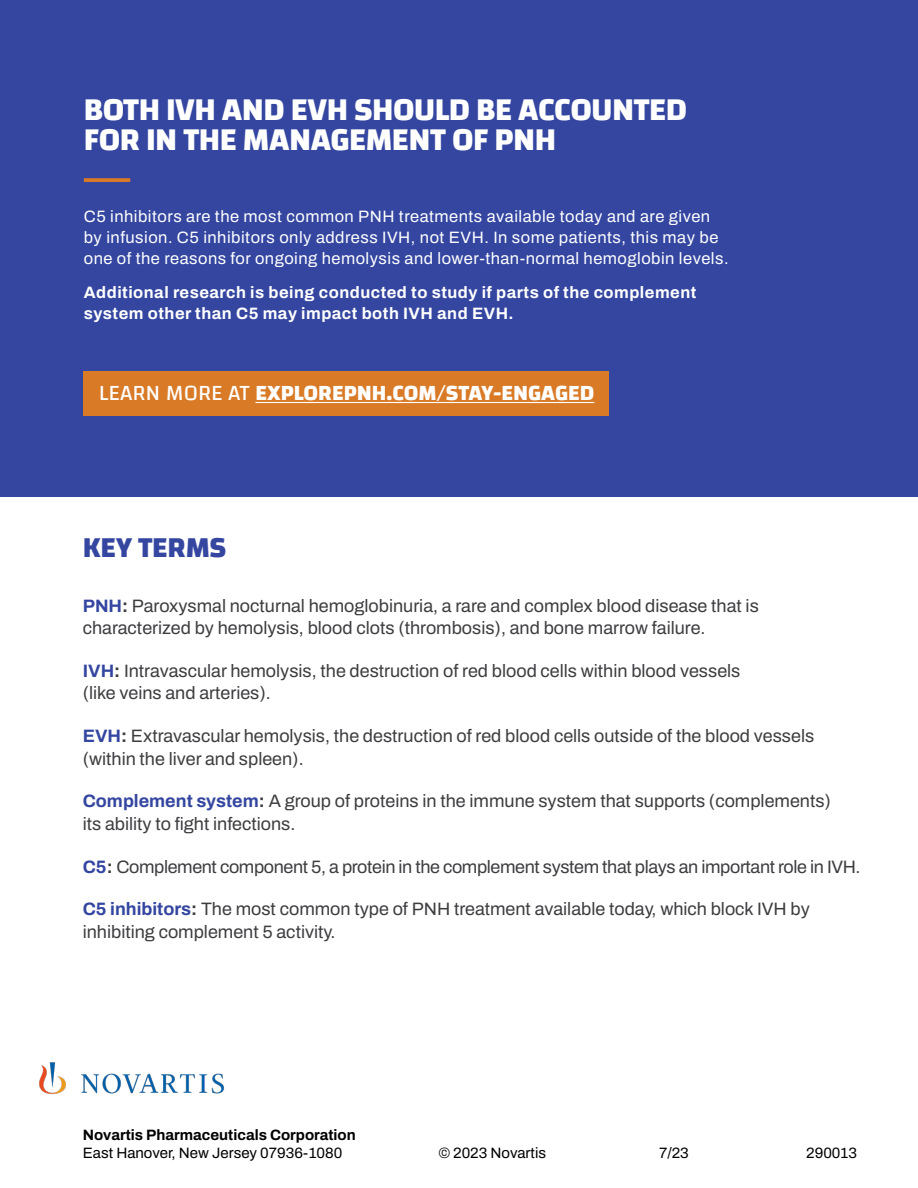
<style>
.page{position:relative;width:918px;height:1188px;background:#fff}
.page>*{position:absolute;margin:0;border:0;box-sizing:border-box;transform-origin:0 0}
.t1{font:700 33px/30px "Changa";letter-spacing:-.015em;color:#fff}
.t2{font:700 30px "Changa";letter-spacing:-.01em;color:#3446a0}
.t3{font:700 22.5px "Changa";color:#fff}
.t4{font:600 18px/22.5px "Archivo";color:#3d3d40}
.t5{font:600 18px "Archivo";letter-spacing:-.02em;color:#3d3d40}
.t6{font:600 16.5px/21px "Archivo";letter-spacing:.03em;color:#fff}
.t7{font:700 16.5px/21px "Archivo";letter-spacing:.03em;color:#fff}
.t8{font:600 15px "Archivo";color:#000}
.t9{font:700 15px "Archivo";color:#000}
.s1{font-weight:400}
.s2{font-weight:700;color:#3446a0}
.s3{font-weight:700}
</style>
<div class="page">
<div style="left:0;top:0;width:918px;height:497px;background:#3446a0"></div>
<img style="left:39px;top:1062px;width:186px;height:33px">
<svg style="left:84px;top:178px;width:46px;height:4px"></svg>
<div style="left:83px;top:371px;width:526px;height:44px;background:#d97a27"></div>
<hr style="left:255px;top:402px;width:339px;height:1px;background:#fff">
<h1 class="t1" style="left:84px;top:94px;width:605px">BOTH IVH AND EVH SHOULD BE ACCOUNTED<br>FOR IN THE MANAGEMENT OF PNH</h1>
<p class="t6" style="left:84px;top:205px;width:646px">C5 inhibitors are the most common PNH treatments available today and are given by infusion. C5 inhibitors only address IVH, not EVH. In some patients, this may be one of the reasons for ongoing hemolysis and lower-than-normal hemoglobin levels.</p>
<p class="t7" style="left:84px;top:282px;width:614px">Additional research is being conducted to study if parts of the complement system other than C5 may impact both IVH and EVH.</p>
<p class="t3" style="left:99px;top:379px;width:497px"><span class="s1">LEARN MORE AT</span> EXPLOREPNH.COM/STAY-ENGAGED</p>
<h2 class="t2" style="left:83px;top:529px;width:145px">KEY TERMS</h2>
<p class="t4" style="left:83px;top:594px;width:678px"><span class="s2">PNH</span><span class="s3">:</span> Paroxysmal nocturnal hemoglobinuria, a rare and complex blood disease that is characterized by hemolysis, blood clots (thrombosis), and bone marrow failure.</p>
<p class="t4" style="left:83px;top:659px;width:659px"><span class="s2">IVH</span><span class="s3">:</span> Intravascular hemolysis, the destruction of red blood cells within blood vessels (like veins and arteries).</p>
<p class="t4" style="left:83px;top:725px;width:733px"><span class="s2">EVH</span><span class="s3">:</span> Extravascular hemolysis, the destruction of red blood cells outside of the blood vessels (within the liver and spleen).</p>
<p class="t4" style="left:83px;top:790px;width:750px"><span class="s2">Complement system</span><span class="s3">:</span> A group of proteins in the immune system that supports (complements) its ability to fight infections.</p>
<p class="t5" style="left:83px;top:853px;width:779px"><span class="s2">C5</span><span class="s3">:</span> Complement component 5, a protein in the complement system that plays an important role in IVH.</p>
<p class="t4" style="left:83px;top:898px;width:728px"><span class="s2">C5 inhibitors</span><span class="s3">:</span> The most common type of PNH treatment available today, which block IVH by inhibiting complement 5 activity.</p>
<p class="t9" style="left:83px;top:1123px;width:275px">Novartis Pharmaceuticals Corporation</p>
<p class="t8" style="left:83px;top:1141px;width:261px">East Hanover, New Jersey 07936-1080</p>
<p class="t8" style="left:439px;top:1141px;width:109px">© 2023 Novartis</p>
<p class="t8" style="left:659px;top:1141px;width:31px">7/23</p>
<p class="t8" style="left:806px;top:1141px;width:52px">290013</p>
</div>
